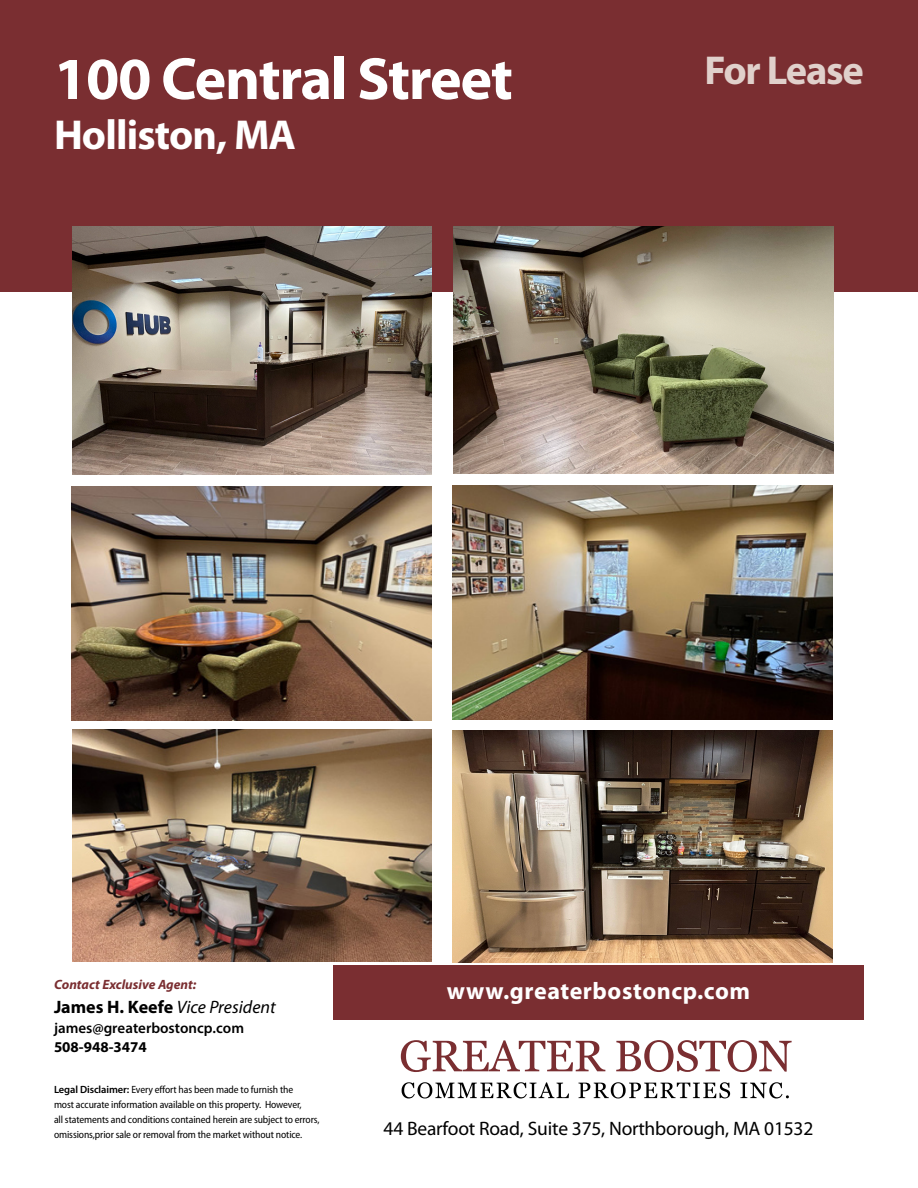
<style>
.page{position:relative;width:918px;height:1188px;background:#fff}
.page>*{position:absolute;margin:0;border:0;box-sizing:border-box;transform-origin:0 0}
.t1{font:700 60px "Myriad Pro";letter-spacing:-.02em;color:#fff}
.t2{font:700 42px "Myriad Pro";letter-spacing:-.02em;color:#fff}
.t3{font:700 40.5px "Myriad Pro";letter-spacing:-.03em;color:#e0d0cb}
.t4{font:700 24px "Myriad Pro";letter-spacing:.025em;color:#fff}
.t5{font:19.5px "Myriad Pro";letter-spacing:-.01em;color:#000}
.t6{font:italic 18px "Myriad Pro";color:#000}
.t7{font:600 15px "Myriad Pro";color:#000}
.t8{font:700 15px "Myriad Pro";color:#000}
.t9{font:italic 700 13.5px "Myriad Pro";color:#7a2e31}
.t10{font:semi-condensed 10.5px/15px "Myriad Pro";letter-spacing:-.01em;color:#000}
.s1{font-weight:700;font-style:normal}
.s2{font-weight:600;font-stretch:normal}
</style>
<div class="page">
<div style="left:0;top:0;width:918px;height:291px;background:#7a2e31"></div>
<div style="left:334px;top:965px;width:530px;height:54px;background:#7a2e31"></div>
<svg style="left:401px;top:1040px;width:204px;height:32px"></svg>
<svg style="left:616px;top:1040px;width:176px;height:32px"></svg>
<svg style="left:402px;top:1082px;width:167px;height:16px"></svg>
<svg style="left:578px;top:1082px;width:152px;height:16px"></svg>
<svg style="left:740px;top:1082px;width:49px;height:16px"></svg>
<img style="left:72px;top:730px;width:360px;height:232px">
<img style="left:71px;top:487px;width:360px;height:233px">
<img style="left:452px;top:486px;width:381px;height:234px">
<img style="left:73px;top:227px;width:358px;height:247px">
<img style="left:454px;top:227px;width:380px;height:246px">
<img style="left:453px;top:730px;width:380px;height:232px">
<h1 class="t1" style="left:54px;top:40px;width:460px">100 Central Street</h1>
<h2 class="t2" style="left:54px;top:107px;width:244px">Holliston, MA</h2>
<h3 class="t3" style="left:704px;top:44px;width:161px">For Lease</h3>
<p class="t9" style="left:54px;top:977px;width:144px">Contact Exclusive Agent:</p>
<h3 class="t6" style="left:54px;top:998px;width:223px"><span class="s1">James H. Keefe</span> Vice President</h3>
<h3 class="t7" style="left:54px;top:1018px;width:192px">james@greaterbostoncp.com</h3>
<h3 class="t8" style="left:54px;top:1037px;width:94px">508-948-3474</h3>
<p class="t10" style="left:54px;top:1082px;width:267px"><span class="s2">Legal Disclaimer:</span> Every effort has been made to furnish the<br>most accurate information available on this property. However,<br>all statements and conditions contained herein are subject to errors, omissions,prior sale or removal from the market without notice.</p>
<h3 class="t4" style="left:447px;top:975px;width:305px">www.greaterbostoncp.com</h3>
<h3 class="t5" style="left:384px;top:1117px;width:431px">44 Bearfoot Road, Suite 375, Northborough, MA 01532</h3>
</div>
